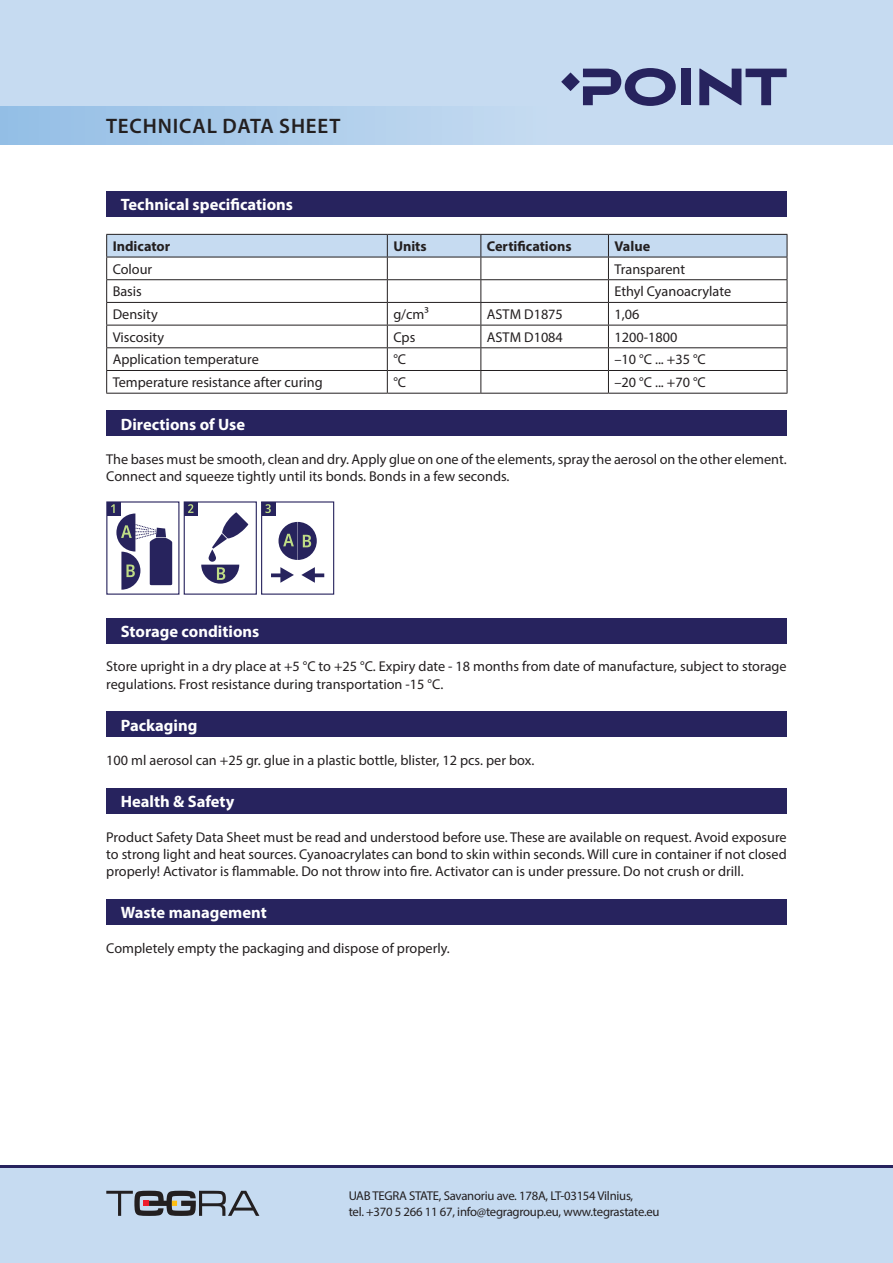
<style>
.page{position:relative;width:893px;height:1263px;background:#fff}
.page>*{position:absolute;margin:0;border:0;box-sizing:border-box;transform-origin:0 0}
.t1{font:600 21px "Myriad Pro";letter-spacing:.04em;color:#231f20}
.Skyrius_baltas{font:700 16.5px "Myriad Pro";color:#fff}
.Tekstas_paprastas{font:14.25px/17.1px "Myriad Pro";color:#231f20}
.Tekstas_paprastas-2{font:700 14.25px "Myriad Pro";color:#231f20}
.t2{font:12.75px/15.3px "Myriad Pro";letter-spacing:-.02em;color:#231f20}
</style>
<div class="page">
<div style="left:0;top:0;width:893px;height:145px;background:#c6dbf1"></div>
<div style="left:0;top:106px;width:893px;height:39px;background:linear-gradient(to right,#9bc2e7,#d2e2f4)"></div>
<div style="left:0;top:1165px;width:893px;height:98px;background:#c6dbf1"></div>
<hr style="left:0;top:1165px;width:893px;height:2px;background:#27235e">
<svg style="left:106px;top:1191px;width:153px;height:25px"></svg>
<div style="left:681px;top:69px;width:10px;height:36px;background:#27235e"></div>
<svg style="left:699px;top:69px;width:88px;height:36px"></svg>
<svg style="left:583px;top:68px;width:93px;height:38px"></svg>
<svg style="left:561px;top:73px;width:19px;height:18px"></svg>
<div style="left:106px;top:191px;width:681px;height:26px;background:#27235e"></div>
<svg style="left:106px;top:234px;width:682px;height:159px"></svg>
<hr style="left:106px;top:393px;width:281px;height:1px;background:#231f20">
<hr style="left:387px;top:393px;width:94px;height:1px;background:#231f20">
<hr style="left:481px;top:393px;width:127px;height:1px;background:#231f20">
<hr style="left:608px;top:393px;width:179px;height:1px;background:#231f20">
<div style="left:106px;top:411px;width:681px;height:25px;background:#27235e"></div>
<div style="left:107px;top:502px;width:14px;height:14px;background:#27235d"></div>
<svg style="left:111px;top:504px;width:61px;height:86px"></svg>
<div style="left:184px;top:501px;width:73px;height:94px;border:1px solid #27235d"></div>
<svg style="left:201px;top:565px;width:38px;height:19px"></svg>
<div style="left:184px;top:502px;width:14px;height:14px;background:#27235d"></div>
<svg style="left:188px;top:504px;width:5px;height:9px"></svg>
<svg style="left:212px;top:512px;width:36px;height:37px"></svg>
<svg style="left:209px;top:549px;width:7px;height:13px"></svg>
<div style="left:261px;top:501px;width:73px;height:94px;border:1px solid #27235d"></div>
<svg style="left:278px;top:522px;width:39px;height:38px"></svg>
<div style="left:262px;top:502px;width:13px;height:14px;background:#27235d"></div>
<svg style="left:265px;top:504px;width:6px;height:9px"></svg>
<svg style="left:271px;top:573px;width:9px;height:4px"></svg>
<svg style="left:280px;top:567px;width:14px;height:16px"></svg>
<svg style="left:315px;top:573px;width:9px;height:4px"></svg>
<svg style="left:301px;top:567px;width:14px;height:16px"></svg>
<div style="left:106px;top:618px;width:681px;height:25px;background:#27235e"></div>
<div style="left:106px;top:712px;width:681px;height:25px;background:#27235e"></div>
<div style="left:106px;top:788px;width:681px;height:26px;background:#27235e"></div>
<div style="left:106px;top:899px;width:681px;height:26px;background:#27235e"></div>
<h1 class="t1" style="left:106px;top:112px;width:236px">TECHNICAL DATA SHEET</h1>
<p class="Skyrius_baltas" style="left:121px;top:194px;width:174px">Technical specifications</p>
<p class="Tekstas_paprastas-2" style="left:113px;top:237px;width:59px">Indicator</p>
<p class="Tekstas_paprastas-2" style="left:393px;top:237px;width:35px">Units</p>
<p class="Tekstas_paprastas-2" style="left:487px;top:237px;width:86px">Certifications</p>
<p class="Tekstas_paprastas-2" style="left:614px;top:237px;width:37px">Value</p>
<p class="Tekstas_paprastas" style="left:113px;top:260px;width:41px">Colour</p>
<p class="Tekstas_paprastas" style="left:614px;top:260px;width:72px">Transparent</p>
<p class="Tekstas_paprastas" style="left:113px;top:283px;width:31px">Basis</p>
<p class="Tekstas_paprastas" style="left:614px;top:283px;width:118px">Ethyl Cyanoacrylate</p>
<p class="Tekstas_paprastas" style="left:113px;top:306px;width:47px">Density</p>
<p class="Tekstas_paprastas" style="left:393px;top:306px;width:37px">g/cm3</p>
<p class="Tekstas_paprastas" style="left:487px;top:306px;width:78px">ASTM D1875</p>
<p class="Tekstas_paprastas" style="left:614px;top:306px;width:26px">1,06</p>
<p class="Tekstas_paprastas" style="left:113px;top:328px;width:53px">Viscosity</p>
<p class="Tekstas_paprastas" style="left:393px;top:328px;width:23px">Cps</p>
<p class="Tekstas_paprastas" style="left:487px;top:328px;width:78px">ASTM D1084</p>
<p class="Tekstas_paprastas" style="left:614px;top:328px;width:64px">1200-1800</p>
<p class="Tekstas_paprastas" style="left:113px;top:351px;width:148px">Application temperature</p>
<p class="Tekstas_paprastas" style="left:393px;top:351px;width:14px">°C</p>
<p class="Tekstas_paprastas" style="left:614px;top:351px;width:93px">–10 °C ... +35 °C</p>
<p class="Tekstas_paprastas" style="left:113px;top:374px;width:212px">Temperature resistance after curing</p>
<p class="Tekstas_paprastas" style="left:393px;top:374px;width:14px">°C</p>
<p class="Tekstas_paprastas" style="left:614px;top:374px;width:93px">–20 °C ... +70 °C</p>
<p class="Skyrius_baltas" style="left:121px;top:413px;width:126px">Directions of Use</p>
<p class="Tekstas_paprastas" style="left:106px;top:451px;width:682px">The bases must be smooth, clean and dry. Apply glue on one of the elements, spray the aerosol on the other element.<br>Connect and squeeze tightly until its bonds. Bonds in a few seconds.</p>
<p class="Skyrius_baltas" style="left:121px;top:620px;width:140px">Storage conditions</p>
<p class="Tekstas_paprastas" style="left:106px;top:658px;width:682px">Store upright in a dry place at +5 °C to +25 °C. Expiry date - 18 months from date of manufacture, subject to storage regulations. Frost resistance during transportation -15 °С.</p>
<p class="Skyrius_baltas" style="left:121px;top:714px;width:78px">Packaging</p>
<p class="Tekstas_paprastas" style="left:106px;top:752px;width:429px">100 ml aerosol can +25 gr. glue in a plastic bottle, blister, 12 pcs. per box.</p>
<p class="Skyrius_baltas" style="left:121px;top:791px;width:115px">Health &amp; Safety</p>
<p class="Tekstas_paprastas" style="left:106px;top:829px;width:682px;text-align:justify">Product Safety Data Sheet must be read and understood before use. These are available on request. Avoid exposure to strong light and heat sources. Cyanoacrylates can bond to skin within seconds. Will cure in container if not closed properly! Activator is flammable. Do not throw into fire. Activator can is under pressure. Do not crush or drill.</p>
<p class="Skyrius_baltas" style="left:121px;top:902px;width:148px">Waste management</p>
<p class="Tekstas_paprastas" style="left:106px;top:940px;width:345px">Completely empty the packaging and dispose of properly.</p>
<p class="t2" style="left:349px;top:1188px;width:312px">UAB TEGRA STATE, Savanoriu ave. 178A, LT-03154 Vilnius,<br>tel. +370 5 266 11 67, info@tegragroup.eu, www.tegrastate.eu</p>
</div>
